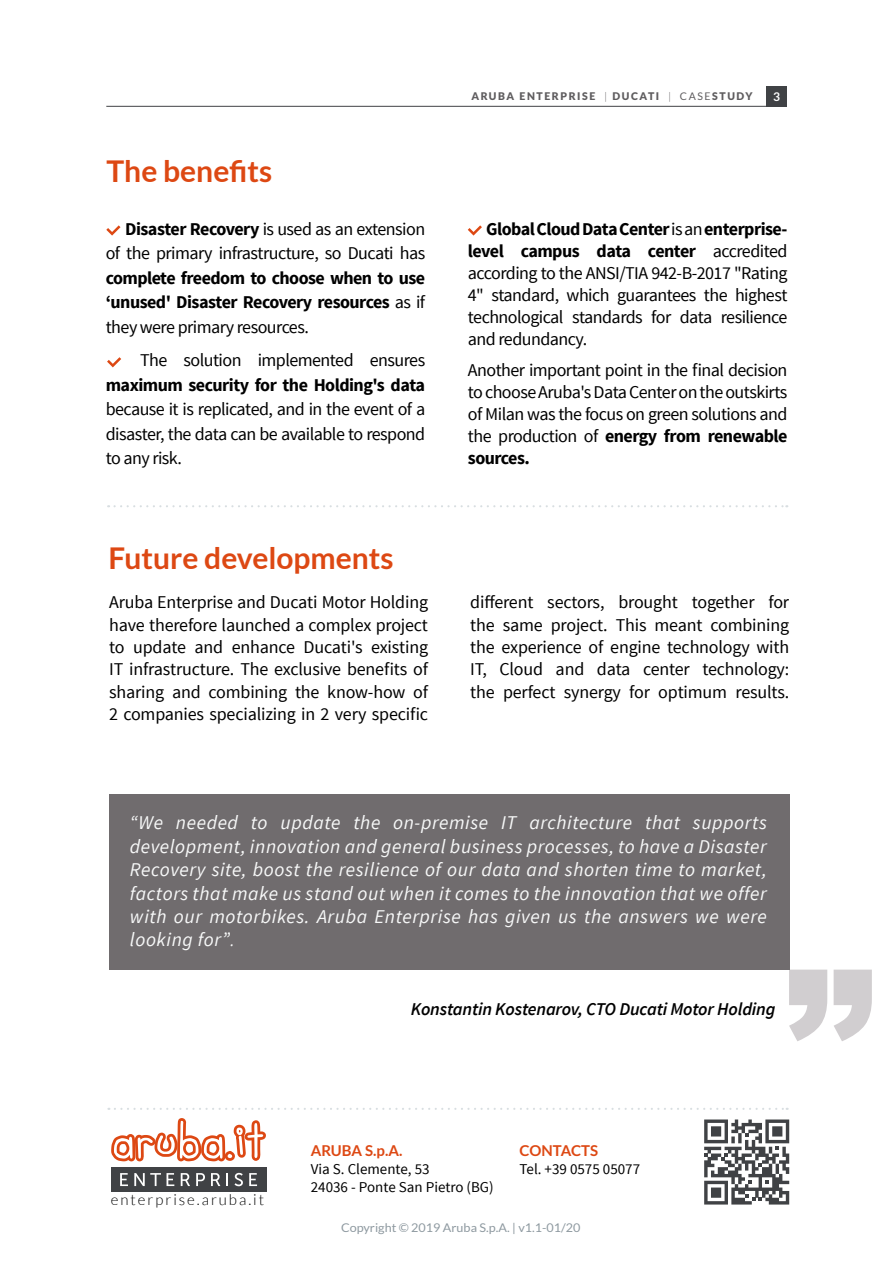
<style>
.page{position:relative;width:893px;height:1263px;background:#fff}
.page>*{position:absolute;margin:0;border:0;box-sizing:border-box;transform-origin:0 0}
.t1{font:900 180px "Arial";color:#d1ced0}
.t2{font:700 30px "Lato";color:#dd4813}
.t3{font:italic 19.5px/23.4px "Source Sans Pro";letter-spacing:.03em;color:#f7f8f8;text-align:justify}
.t4{font:18px/22.2px "Source Sans Pro";letter-spacing:-.03em;color:#000;text-align:justify}
.t5{font:700 18px/24.6px "Source Sans Pro";letter-spacing:-.03em;color:#000;text-align:justify}
.t6{font:italic 600 18px "Source Sans Pro";letter-spacing:-.01em;color:#000}
.t7{font:15px/18px "Source Sans Pro";color:#000}
.t8{font:300 15px "Lato";letter-spacing:.13em;color:#000}
.t9{font:700 15px "Lato";color:#dd4813}
.t10{font:12px "Lato";color:#8e99a0;scale:1.05 1}
.t11{font:700 12px "Lato";color:#fff}
.t12{font:900 10.5px "Lato";letter-spacing:.15em;color:#5f5d5f}
.s1{font-weight:700}
.s2{font-weight:400}
.s3{font-weight:300}
.s4{font-size:16.5px}
</style>
<div class="page">
<hr style="left:106px;top:106px;width:681px;height:1px;background:#404245">
<div style="left:766px;top:86px;width:21px;height:20px;background:#404245"></div>
<svg style="left:115px;top:505px;width:672px;height:2px"></svg>
<svg style="left:107px;top:357px;width:14px;height:10px"></svg>
<svg style="left:106px;top:225px;width:15px;height:11px"></svg>
<svg style="left:468px;top:225px;width:14px;height:11px"></svg>
<div style="left:111px;top:1167px;width:155px;height:24px;background:#404245"></div>
<svg style="left:120px;top:1173px;width:8px;height:13px"></svg>
<svg style="left:134px;top:1173px;width:27px;height:13px"></svg>
<svg style="left:167px;top:1173px;width:7px;height:13px"></svg>
<svg style="left:181px;top:1173px;width:9px;height:13px"></svg>
<svg style="left:196px;top:1173px;width:9px;height:13px"></svg>
<svg style="left:211px;top:1173px;width:9px;height:13px"></svg>
<svg style="left:226px;top:1173px;width:2px;height:13px"></svg>
<svg style="left:234px;top:1173px;width:9px;height:13px"></svg>
<svg style="left:249px;top:1173px;width:8px;height:13px"></svg>
<svg style="left:111px;top:1118px;width:155px;height:43px"></svg>
<div style="left:109px;top:794px;width:680px;height:176px;background:#706c6e"></div>
<svg style="left:704px;top:1119px;width:85px;height:85px"></svg>
<svg style="left:115px;top:1108px;width:673px;height:2px"></svg>
<h2 class="t2" style="left:106px;top:154px;width:167px">The benefits</h2>
<p class="t4" style="left:106px;top:217px;width:321px;line-height:24.6px;text-align:right"><span class="s1">Disaster Recovery</span> is used as an extension<br>of the primary infrastructure, so Ducati has</p>
<p class="t5" style="left:106px;top:266px;width:321px">complete freedom to choose when to use ‘unused' Disaster Recovery resources <span class="s2">as if they were primary resources.</span></p>
<p class="t4" style="left:140px;top:349px;width:287px">The solution implemented ensures</p>
<p class="t5" style="left:106px;top:373px;width:321px">maximum security for the Holding's data</p>
<p class="t4" style="left:106px;top:397px;width:321px;line-height:24.6px">because it is replicated, and in the event of a disaster, the data can be available to respond to any risk.</p>
<h2 class="t2" style="left:109px;top:541px;width:287px">Future developments</h2>
<p class="t4" style="left:109px;top:591px;width:320px">Aruba Enterprise and Ducati Motor Holding have therefore launched a complex project to update and enhance Ducati's existing IT infrastructure. The exclusive benefits of sharing and combining the know-how of 2 companies specializing in 2 very specific</p>
<p class="t12" style="left:471px;top:90px;width:283px">ARUBA ENTERPRISE <span class="s3">|</span> DUCATI <span class="s3">|</span> <span class="s2">CASE</span>STUDY</p>
<p class="t11" style="left:773px;top:90px;width:8px">3</p>
<p class="t4" style="left:468px;top:218px;width:321px;text-indent:18px"><span class="s1">Global Cloud Data Center</span> is an <span class="s1">enterprise&shy;level campus data center</span> accredited according to the ANSI/TIA 942-B-2017 "Rating 4" standard, which guarantees the highest technological standards for data resilience and redundancy.</p>
<p class="t4" style="left:468px;top:359px;width:321px">Another important point in the final decision to choose Aruba's Data Center on the outskirts of Milan was the focus on green solutions and the production of <span class="s1">energy from renewable sources.</span></p>
<p class="t4" style="left:470px;top:591px;width:320px">different sectors, brought together for the same project. This meant combining the experience of engine technology with IT, Cloud and data center technology: the perfect synergy for optimum results.</p>
<p class="t3" style="left:130px;top:811px;width:638px">“We needed to update the on-premise IT architecture that supports development, innovation and general business processes, to have a Disaster Recovery site, boost the resilience of our data and shorten time to market, factors that make us stand out when it comes to the innovation that we offer with our motorbikes. Aruba Enterprise has given us the answers we were looking for”<span class="s4">.</span></p>
<p class="t6" style="left:411px;top:998px;width:366px">Konstantin Kostenarov, CTO Ducati Motor Holding</p>
<h1 class="t1" style="left:784px;top:906px;width:91px">”</h1>
<p class="t8" style="left:111px;top:1192px;width:155px">enterprise.aruba.it</p>
<p class="t9" style="left:311px;top:1141px;width:93px">ARUBA S.p.A.</p>
<p class="t7" style="left:311px;top:1160px;width:184px">Via S. Clemente, 53<br>24036 - Ponte San Pietro (BG)</p>
<p class="t9" style="left:520px;top:1141px;width:80px">CONTACTS</p>
<p class="t7" style="left:520px;top:1160px;width:122px">Tel. +39 0575 05077</p>
<p class="t10" style="left:341px;top:1220px;width:229px">Copyright © 2019 Aruba S.p.A. | v1.1-01/20</p>
</div>
